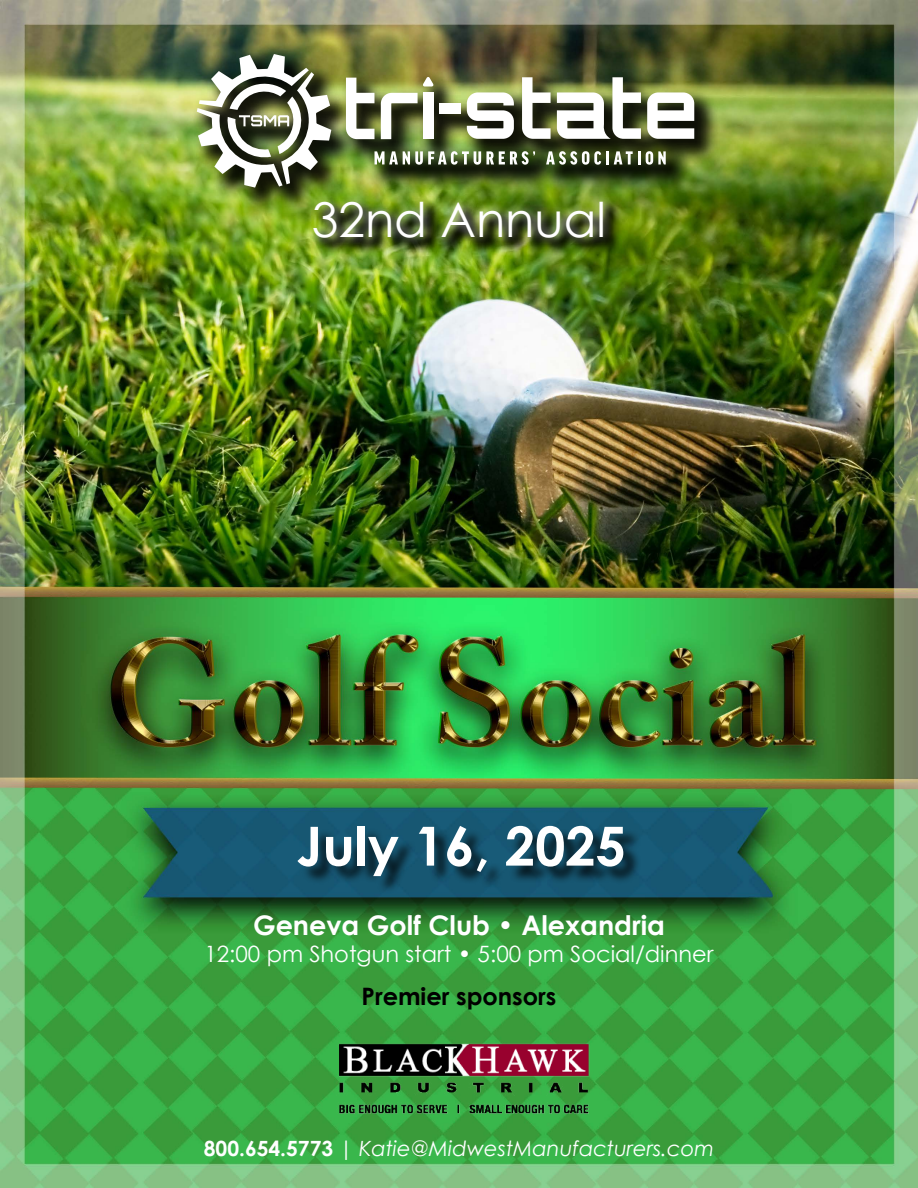
<style>
.page{position:relative;width:918px;height:1188px;background:#fff}
.page>*{position:absolute;margin:0;border:0;box-sizing:border-box;transform-origin:0 0}
.t1{font:700 54px "Century Gothic";color:#fff}
.t2{font:48px "Century Gothic";color:#fff}
.t3{font:700 27px "Century Gothic";color:#fff}
.t4{font:700 24px "Century Gothic";color:#000}
.t5{font:22.5px "Century Gothic";color:#fff}
.t6{font:italic 21px "Century Gothic";color:#fff}
.s1{font-weight:700;font-style:normal}
.s2{font-style:normal}
</style>
<div class="page">
<img style="left:0;top:0;width:918px;height:1188px">
<div style="left:301px;top:828px;width:340px;height:66px;background:#000;opacity:.75"></div>
<img style="left:310px;top:213px;width:312px;height:44px">
<div style="left:305px;top:192px;width:308px;height:55px;background:#fff;opacity:.75"></div>
<img style="left:330px;top:1030px;width:260px;height:95px">
<div style="left:192px;top:49px;width:528px;height:164px;background:#000;opacity:.91"></div>
<svg style="left:375px;top:151px;width:160px;height:14px"></svg>
<svg style="left:546px;top:151px;width:94px;height:14px"></svg>
<svg style="left:646px;top:151px;width:20px;height:14px"></svg>
<svg style="left:422px;top:77px;width:12px;height:10px"></svg>
<svg style="left:346px;top:78px;width:29px;height:61px"></svg>
<svg style="left:381px;top:93px;width:37px;height:46px"></svg>
<div style="left:423px;top:93px;width:10px;height:46px;background:#fff"></div>
<svg style="left:467px;top:92px;width:47px;height:47px"></svg>
<svg style="left:522px;top:77px;width:29px;height:62px"></svg>
<svg style="left:557px;top:77px;width:84px;height:62px"></svg>
<svg style="left:647px;top:92px;width:47px;height:47px"></svg>
<div style="left:439px;top:103px;width:22px;height:11px;background:#fff"></div>
<img style="left:197px;top:54px;width:134px;height:134px">
<h2 class="t2" style="left:312px;top:190px;width:296px">32nd Annual</h2>
<h1 class="t1" style="left:296px;top:812px;width:331px">July 16, 2025</h1>
<p class="t3" style="left:253px;top:908px;width:414px">Geneva Golf Club • Alexandria</p>
<p class="t5" style="left:204px;top:940px;width:511px">12:00 pm Shotgun start • 5:00 pm Social/dinner</p>
<p class="t4" style="left:362px;top:981px;width:196px">Premier sponsors</p>
<p class="t6" style="left:204px;top:1135px;width:512px"><span class="s1">800.654.5773</span> <span class="s2">|</span> Katie@MidwestManufacturers.com</p>
</div>
